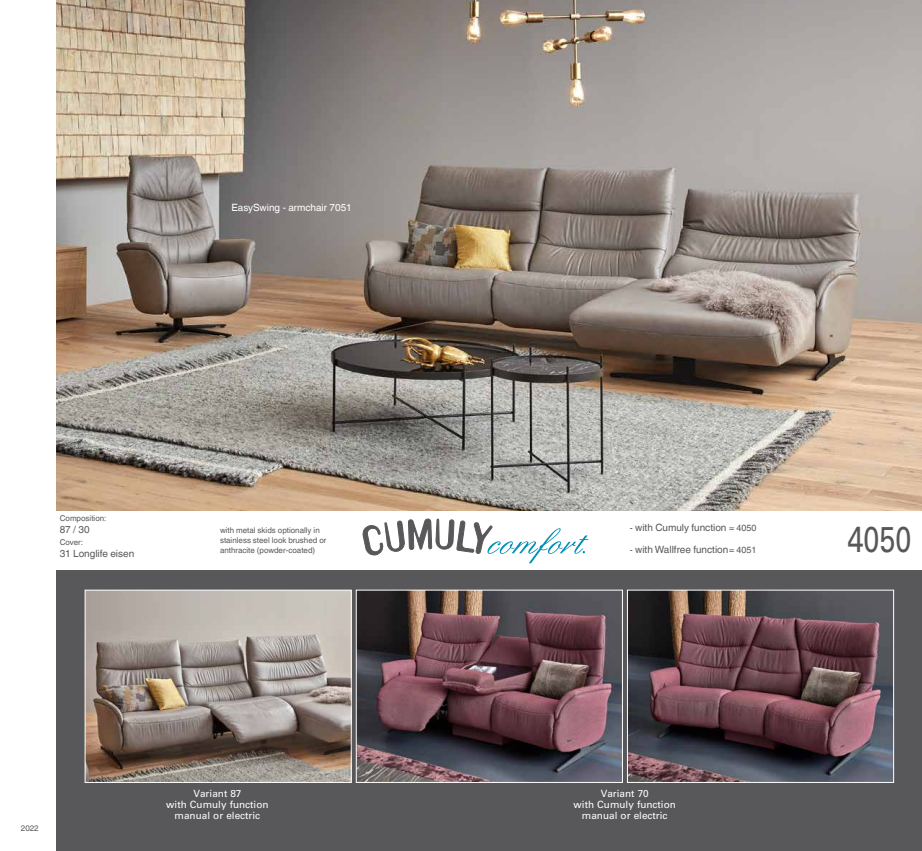
<style>
.page{position:relative;width:922px;height:851px;background:#fff}
.page>*{position:absolute;margin:0;border:0;box-sizing:border-box;transform-origin:0 0}
.t1{font:36px "Univers";color:#58585a;scale:.8 1}
.t2{font:10px/11px "Univers";color:#fff;text-align:center}
.t3{font:10px "Helvetica World";color:#58585a}
.t4{font:10px "Helvetica World";color:#fff}
.t5{font:8px/9.6px "Helvetica World";color:#58585a}
.s1{font-size:9px}
</style>
<div class="page">
<div style="left:57px;top:570px;width:864px;height:280px;background:#58585a"></div>
<img style="left:628px;top:591px;width:263px;height:189px">
<img style="left:357px;top:591px;width:263px;height:189px">
<img style="left:87px;top:591px;width:262px;height:189px">
<div style="left:85px;top:589px;width:266px;height:193px;border:1px solid #fff"></div>
<svg style="left:362px;top:518px;width:226px;height:45px"></svg>
<img style="left:57px;top:0;width:864px;height:510px">
<p class="t4" style="left:231px;top:202px;width:122px">EasySwing - armchair 7051</p>
<p class="t5" style="left:60px;top:513px;width:48px">Composition:</p>
<p class="t3" style="left:60px;top:524px;width:31px">87 / 30</p>
<p class="t5" style="left:60px;top:537px;width:25px">Cover:</p>
<p class="t3" style="left:60px;top:548px;width:76px">31 Longlife eisen</p>
<p class="t5" style="left:220px;top:526px;width:108px">with metal skids optionally in stainless steel look brushed or anthracite (powder-coated)</p>
<p class="t5" style="left:21px;top:823px;width:19px">2022</p>
<p class="t2" style="left:166px;top:788px;width:104px">Variant 87<br>with Cumuly function manual or electric</p>
<p class="t3" style="left:629px;top:522px;width:128px"><span class="s1">-</span> with Cumuly function <span class="s1">= 4050</span></p>
<p class="t3" style="left:629px;top:544px;width:128px"><span class="s1">-</span> with Wallfree function<span class="s1">= 4051</span></p>
<h1 class="t1" style="left:847px;top:517px;width:82px">4050</h1>
<p class="t2" style="left:573px;top:788px;width:104px">Variant 70<br>with Cumuly function manual or electric</p>
</div>
